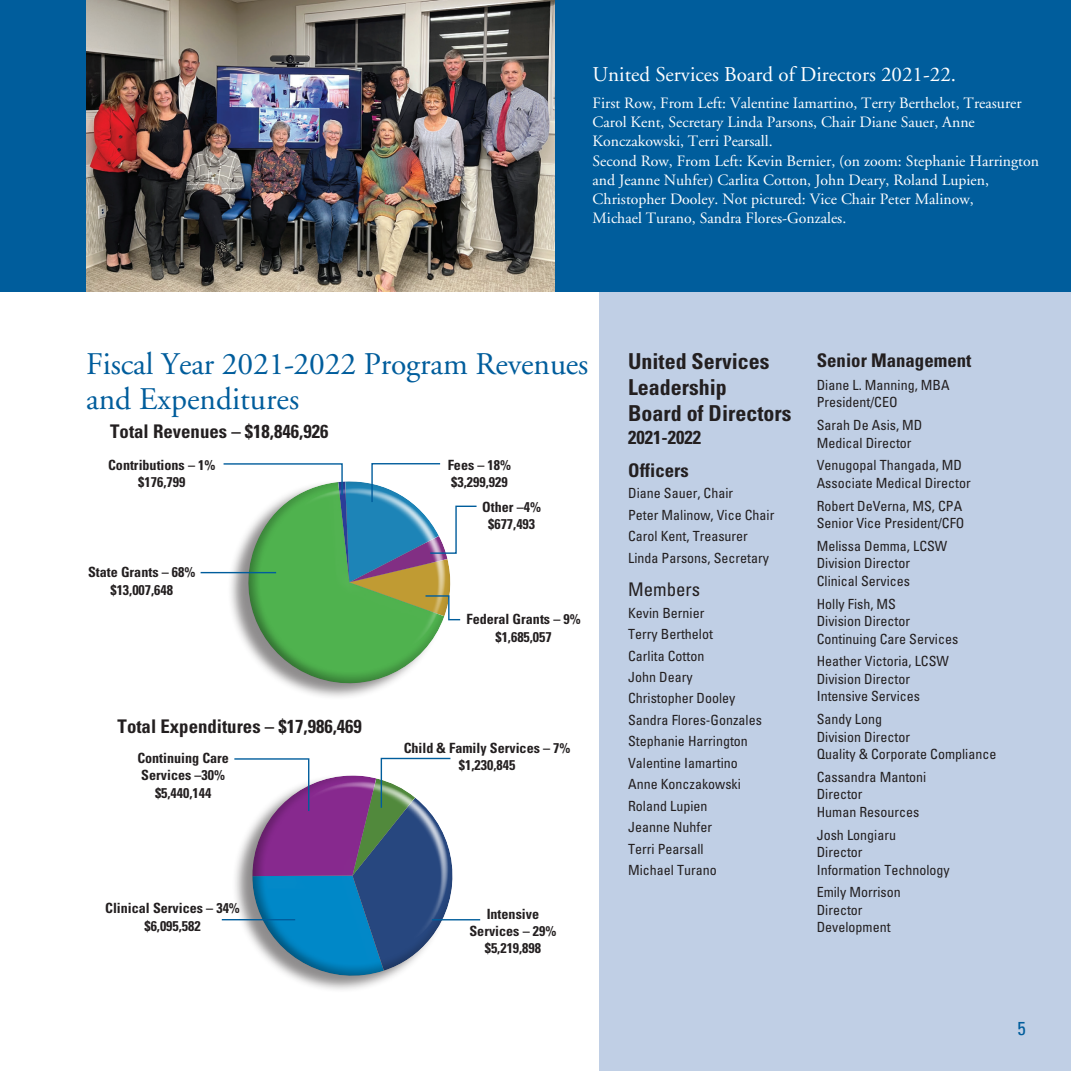
<style>
.page{position:relative;width:1071px;height:1071px;background:#fff}
.page>*{position:absolute;margin:0;border:0;box-sizing:border-box;transform-origin:0 0}
.Page_Title{font:31.5px/35px "Adobe Garamond";letter-spacing:-.005em;color:#005d9c}
.t1{font:700 condensed 21.88px/26.2px "Univers";color:#231f20}
.t2{font:21px "Adobe Garamond";color:#fff}
.t3{font:700 condensed 18.72px "Univers";color:#231f20}
.t4{font:condensed 18.72px "Univers";color:#231f20}
.t5{font:condensed 18.72px "Univers";color:#005d9c}
.t6{font:15.75px/19.2px "Adobe Garamond";color:#fff}
.t7{font:700 condensed 14.17px/17.3px "Univers";color:#231f20;text-align:center}
.t8{font:condensed 14px/17.5px "Univers";color:#231f20}
</style>
<div class="page">
<div style="left:599px;top:290px;width:472px;height:781px;background:#c0cfe5"></div>
<div style="left:0;top:0;width:1071px;height:291px;background:#005d9c"></div>
<hr style="left:201px;top:572px;width:75px;height:1px;background:#005d9c">
<svg style="left:222px;top:463px;width:255px;height:233px"></svg>
<hr style="left:222px;top:919px;width:73px;height:1px;background:#005d9c">
<hr style="left:432px;top:919px;width:48px;height:1px;background:#005d9c">
<svg style="left:233px;top:757px;width:232px;height:231px"></svg>
<img style="left:86px;top:0;width:469px;height:291px">
<p class="t2" style="left:593px;top:63px;width:365px">United Services Board of Directors 2021-22.</p>
<p class="t6" style="left:593px;top:94px;width:448px">First Row, From Left: Valentine Iamartino, Terry Berthelot, Treasurer Carol Kent, Secretary Linda Parsons, Chair Diane Sauer, Anne Konczakowski, Terri Pearsall.<br>Second Row, From Left: Kevin Bernier, (on zoom: Stephanie Harrington and Jeanne Nuhfer) Carlita Cotton, John Deary, Roland Lupien, Christopher Dooley. Not pictured: Vice Chair Peter Malinow,<br>Michael Turano, Sandra Flores-Gonzales.</p>
<p class="Page_Title" style="left:86px;top:348px;width:504px">Fiscal Year 2021-2022 Program Revenues and Expenditures</p>
<p class="t1" style="left:628px;top:347px;width:143px">United Services<br>Leadership</p>
<p class="t1" style="left:628px;top:400px;width:165px">Board of Directors</p>
<p class="t3" style="left:628px;top:426px;width:75px">2021-2022</p>
<p class="t3" style="left:628px;top:459px;width:62px">Officers</p>
<p class="t8" style="left:628px;top:484px;width:106px">Diane Sauer, Chair</p>
<p class="t8" style="left:628px;top:506px;width:148px">Peter Malinow, Vice Chair</p>
<p class="t8" style="left:628px;top:527px;width:121px">Carol Kent, Treasurer</p>
<p class="t8" style="left:628px;top:549px;width:142px">Linda Parsons, Secretary</p>
<p class="t4" style="left:628px;top:578px;width:74px">Members</p>
<p class="t8" style="left:628px;top:603px;width:78px">Kevin Bernier</p>
<p class="t8" style="left:628px;top:625px;width:86px">Terry Berthelot</p>
<p class="t8" style="left:628px;top:646px;width:78px">Carlita Cotton</p>
<p class="t8" style="left:628px;top:668px;width:66px">John Deary</p>
<p class="t8" style="left:628px;top:689px;width:109px">Christopher Dooley</p>
<p class="t8" style="left:628px;top:711px;width:135px">Sandra Flores-Gonzales</p>
<p class="t8" style="left:628px;top:732px;width:121px">Stephanie Harrington</p>
<p class="t8" style="left:628px;top:754px;width:111px">Valentine Iamartino</p>
<p class="t8" style="left:628px;top:775px;width:114px">Anne Konczakowski</p>
<p class="t8" style="left:628px;top:797px;width:81px">Roland Lupien</p>
<p class="t8" style="left:628px;top:818px;width:85px">Jeanne Nuhfer</p>
<p class="t8" style="left:628px;top:840px;width:77px">Terri Pearsall</p>
<p class="t8" style="left:628px;top:861px;width:90px">Michael Turano</p>
<p class="t3" style="left:110px;top:420px;width:220px">Total Revenues – $18,846,926</p>
<p class="t7" style="left:108px;top:456px;width:109px">Contributions – 1% $176,799</p>
<p class="t7" style="left:448px;top:456px;width:65px;text-align:left">Fees – 18% $3,299,929</p>
<p class="t7" style="left:482px;top:498px;width:60px">Other –4% $677,493</p>
<p class="t7" style="left:88px;top:563px;width:109px">State Grants – 68% $13,007,648</p>
<p class="t7" style="left:466px;top:611px;width:116px">Federal Grants – 9% $1,685,057</p>
<p class="t3" style="left:118px;top:715px;width:246px">Total Expenditures – $17,986,469</p>
<p class="t7" style="left:404px;top:739px;width:168px">Child &amp; Family Services – 7% $1,230,845</p>
<p class="t7" style="left:137px;top:749px;width:93px">Continuing Care<br>Services –30% $5,440,144</p>
<p class="t7" style="left:105px;top:899px;width:136px">Clinical Services – 34% $6,095,582</p>
<p class="t7" style="left:469px;top:905px;width:88px">Intensive<br>Services – 29% $5,219,898</p>
<p class="t3" style="left:817px;top:349px;width:156px">Senior Management</p>
<p class="t8" style="left:817px;top:376px;width:134px">Diane L. Manning, MBA<br>President/CEO</p>
<p class="t8" style="left:817px;top:416px;width:107px">Sarah De Asis, MD<br>Medical Director</p>
<p class="t8" style="left:817px;top:456px;width:155px">Venugopal Thangada, MD<br>Associate Medical Director</p>
<p class="t8" style="left:817px;top:496px;width:149px">Robert DeVerna, MS, CPA<br>Senior Vice President/CFO</p>
<p class="t8" style="left:817px;top:537px;width:132px">Melissa Demma, LCSW<br>Division Director<br>Clinical Services</p>
<p class="t8" style="left:817px;top:594px;width:143px">Holly Fish, MS<br>Division Director<br>Continuing Care Services</p>
<p class="t8" style="left:817px;top:652px;width:134px">Heather Victoria, LCSW<br>Division Director<br>Intensive Services</p>
<p class="t8" style="left:817px;top:710px;width:181px">Sandy Long<br>Division Director<br>Quality &amp; Corporate Compliance</p>
<p class="t8" style="left:817px;top:768px;width:111px">Cassandra Mantoni<br>Director<br>Human Resources</p>
<p class="t8" style="left:817px;top:825px;width:134px">Josh Longiaru<br>Director<br>Information Technology</p>
<p class="t8" style="left:817px;top:883px;width:85px">Emily Morrison<br>Director<br>Development</p>
<p class="t5" style="left:1018px;top:1016px;width:10px">5</p>
</div>
